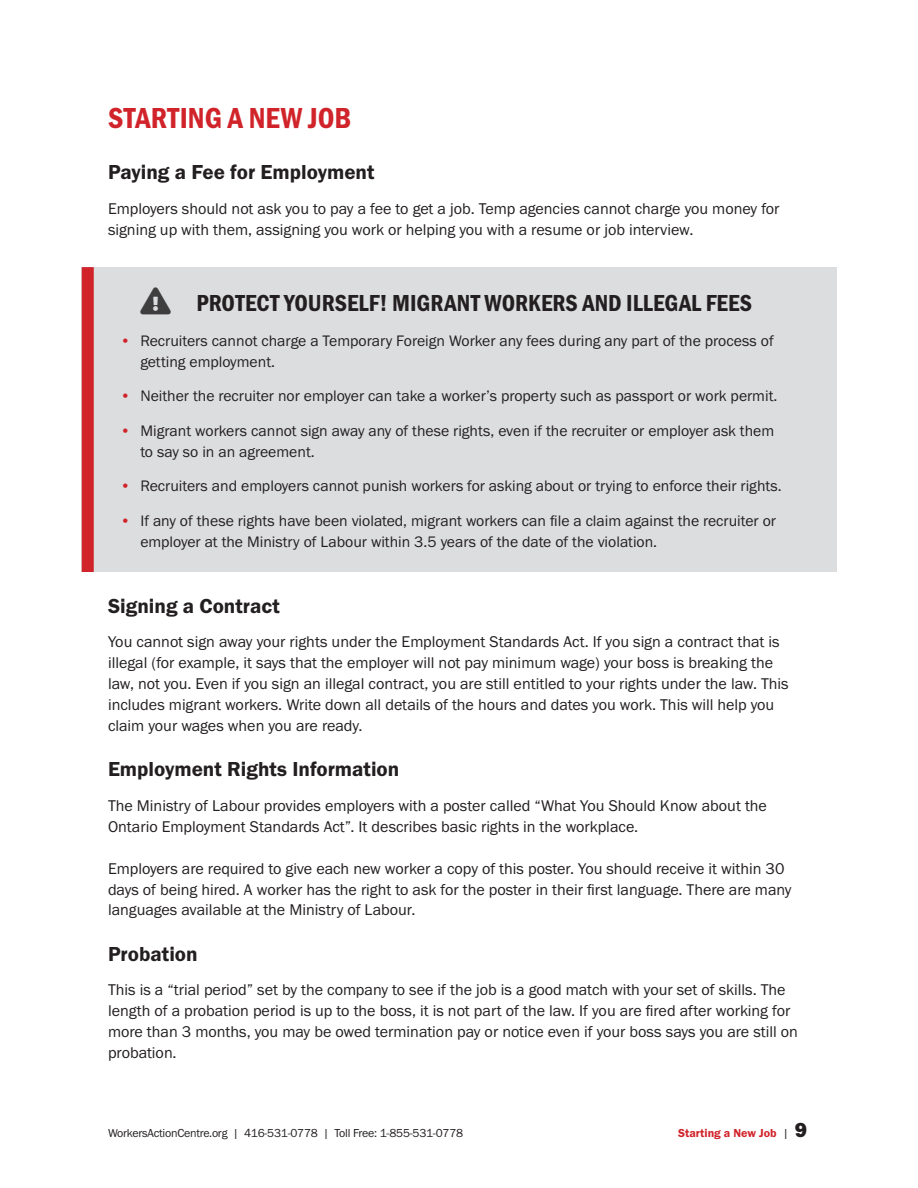
<style>
.page{position:relative;width:918px;height:1188px;background:#fff}
.page>*{position:absolute;margin:0;border:0;box-sizing:border-box;transform-origin:0 0}
.t1{font:30px "Franklin Gothic URW Con Dem";color:#d1232a}
.t2{font:24px "Franklin Gothic URW Con Dem";color:#231f20}
.t3{font:21px "Franklin Gothic URW Dem";color:#231f20}
.t4{font:16.2px/21px "Franklin Gothic URW Boo";color:#231f20}
.t5{font:15.75px/21px "Franklin Gothic URW Boo";color:#231f20}
.t6{font:12px "Franklin Gothic URW Boo";letter-spacing:-.02em;color:#231f20}
.t7{font:12px "Franklin Gothic URW Dem";color:#d1232a}
.s1{color:#3e3e3f}
.s2{color:#d1232a}
.s3{font-family:"Franklin Gothic URW Boo";color:#231f20}
.s4{font-family:"Franklin Gothic URW Hea";font-size:21px;color:#231f20}
</style>
<div class="page">
<div style="left:81px;top:267px;width:756px;height:305px;background:#dcdddf"></div>
<div style="left:82px;top:267px;width:12px;height:305px;background:#d1232a"></div>
<h1 class="t1" style="left:108px;top:98px;width:245px">STARTING A NEW JOB</h1>
<p class="t3" style="left:108px;top:159px;width:268px">Paying a Fee for Employment</p>
<p class="t4" style="left:108px;top:197px;width:673px">Employers should not ask you to pay a fee to get a job. Temp agencies cannot charge you money for signing up with them, assigning you work or helping you with a resume or job interview.</p>
<h2 class="t2" style="left:140px;top:287px;width:613px"><span class="s1">❑</span> PROTECT YOURSELF! MIGRANT WORKERS AND ILLEGAL FEES</h2>
<p class="t5" style="left:140px;top:329px;width:635px;text-indent:-20px"><span class="s2">•</span> Recruiters cannot charge a Temporary Foreign Worker any fees during any part of the process of getting employment.</p>
<p class="t5" style="left:120px;top:385px;width:659px"><span class="s2">•</span> Neither the recruiter nor employer can take a worker’s property such as passport or work permit.</p>
<p class="t5" style="left:140px;top:419px;width:635px;text-indent:-20px"><span class="s2">•</span> Migrant workers cannot sign away any of these rights, even if the recruiter or employer ask them to say so in an agreement.</p>
<p class="t5" style="left:120px;top:475px;width:663px"><span class="s2">•</span> Recruiters and employers cannot punish workers for asking about or trying to enforce their rights.</p>
<p class="t5" style="left:140px;top:509px;width:637px;text-indent:-20px"><span class="s2">•</span> If any of these rights have been violated, migrant workers can file a claim against the recruiter or employer at the Ministry of Labour within 3.5 years of the date of the violation.</p>
<p class="t3" style="left:108px;top:593px;width:173px">Signing a Contract</p>
<p class="t4" style="left:108px;top:631px;width:682px">You cannot sign away your rights under the Employment Standards Act. If you sign a contract that is illegal (for example, it says that the employer will not pay minimum wage) your boss is breaking the law, not you. Even if you sign an illegal contract, you are still entitled to your rights under the law. This includes migrant workers. Write down all details of the hours and dates you work. This will help you claim your wages when you are ready.</p>
<p class="t3" style="left:108px;top:756px;width:293px">Employment Rights Information</p>
<p class="t4" style="left:108px;top:794px;width:660px">The Ministry of Labour provides employers with a poster called “What You Should Know about the<br>Ontario Employment Standards Act”. It describes basic rights in the workplace.</p>
<p class="t4" style="left:108px;top:857px;width:685px">Employers are required to give each new worker a copy of this poster. You should receive it within 30 days of being hired. A worker has the right to ask for the poster in their first language. There are many languages available at the Ministry of Labour.</p>
<p class="t3" style="left:108px;top:941px;width:91px">Probation</p>
<p class="t4" style="left:108px;top:979px;width:691px">This is a “trial period” set by the company to see if the job is a good match with your set of skills. The length of a probation period is up to the boss, it is not part of the law. If you are fired after working for more than 3 months, you may be owed termination pay or notice even if your boss says you are still on probation.</p>
<p class="t6" style="left:108px;top:1126px;width:357px">WorkersActionCentre.org | 416-531-0778 | Toll Free: 1-855-531-0778</p>
<p class="t7" style="left:678px;top:1126px;width:130px">Starting a New Job <span class="s3">|</span> <span class="s4">9</span></p>
</div>
